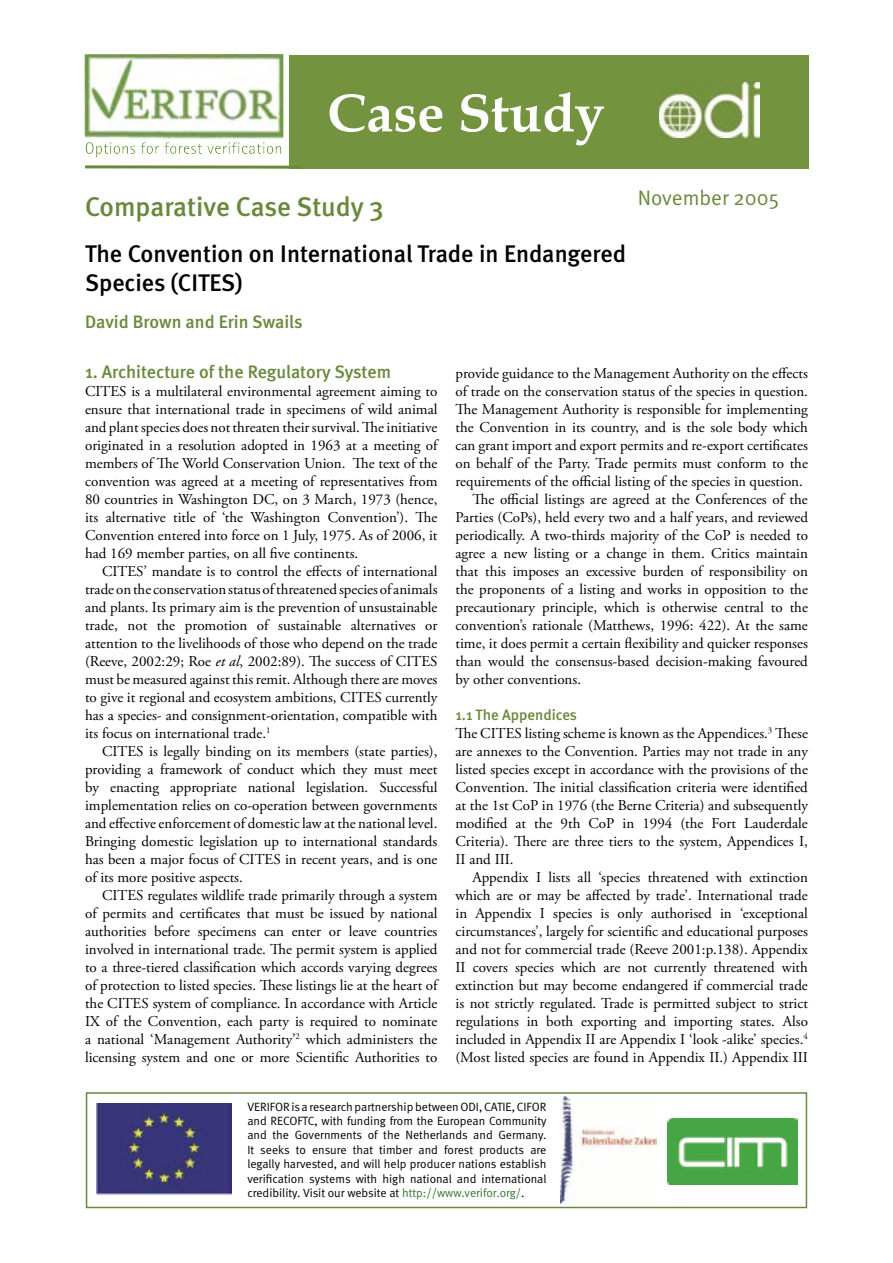
<style>
.page{position:relative;width:893px;height:1263px;background:#fff}
.page>*{position:absolute;margin:0;border:0;box-sizing:border-box;transform-origin:0 0}
.t1{font:700 54px "Book Antiqua";color:#fff}
.t2{font:500 27px "Meta";color:#68893b}
.t3{font:500 24px/28.8px "Meta";color:#000}
.t4{font:21px "Meta Normal";color:#68893b}
.t5{font:500 18px "Meta";color:#68893b}
.t6{font:15px/18px "Adobe Garamond Pro";color:#000;text-align:justify}
.t7{font:500 15px "Meta";color:#68893b}
.t8{font:12px/14.4px "Meta Normal";color:#000;text-align:justify}
.s1{font-style:italic}
.s2{color:#3a7639}
</style>
<div class="page">
<div style="left:290px;top:55px;width:519px;height:114px;background:#74933e"></div>
<img style="left:85px;top:54px;width:198px;height:103px">
<img style="left:86px;top:142px;width:116px;height:12px">
<img style="left:659px;top:83px;width:101px;height:54px">
<svg style="left:85px;top:165px;width:214px;height:4px"></svg>
<svg style="left:86px;top:1092px;width:721px;height:116px"></svg>
<img style="left:668px;top:1118px;width:129px;height:66px">
<img style="left:560px;top:1096px;width:97px;height:107px">
<img style="left:96px;top:1103px;width:136px;height:92px">
<h1 class="t1" style="left:327px;top:76px;width:279px">Case Study</h1>
<h2 class="t2" style="left:85px;top:191px;width:300px">Comparative Case Study 3</h2>
<h3 class="t3" style="left:85px;top:239px;width:543px">The Convention on International Trade in Endangered<br>Species (CITES)</h3>
<p class="t5" style="left:85px;top:311px;width:219px">David Brown and Erin Swails</p>
<h3 class="t4" style="left:638px;top:186px;width:143px">November 2005</h3>
<p class="t5" style="left:85px;top:361px;width:308px">1. Architecture of the Regulatory System</p>
<p class="t6" style="left:85px;top:383px;width:354px">CITES is a multilateral environmental agreement aiming to ensure that international trade in specimens of wild animal and plant species does not threaten their survival. The initiative originated in a resolution adopted in 1963 at a meeting of members of The World Conservation Union. The text of the convention was agreed at a meeting of representatives from 80 countries in Washington DC, on 3 March, 1973 (hence, its alternative title of ‘the Washington Convention’). The Convention entered into force on 1 July, 1975. As of 2006, it had 169 member parties, on all five continents.</p>
<p class="t6" style="left:85px;top:563px;width:354px;text-indent:17px">CITES’ mandate is to control the effects of international trade on the conservation status of threatened species of animals and plants. Its primary aim is the prevention of unsustainable trade, not the promotion of sustainable alternatives or attention to the livelihoods of those who depend on the trade (Reeve, 2002:29; Roe <span class="s1">et al</span>, 2002:89). The success of CITES must be measured against this remit. Although there are moves to give it regional and ecosystem ambitions, CITES currently has a species- and consignment-orientation, compatible with its focus on international trade.<sup>1</sup></p>
<p class="t6" style="left:85px;top:743px;width:354px;text-indent:17px">CITES is legally binding on its members (state parties), providing a framework of conduct which they must meet by enacting appropriate national legislation. Successful implementation relies on co-operation between governments and effective enforcement of domestic law at the national level.<br>Bringing domestic legislation up to international standards has been a major focus of CITES in recent years, and is one of its more positive aspects.</p>
<p class="t6" style="left:85px;top:887px;width:354px;text-indent:17px">CITES regulates wildlife trade primarily through a system of permits and certificates that must be issued by national authorities before specimens can enter or leave countries involved in international trade. The permit system is applied to a three-tiered classification which accords varying degrees of protection to listed species. These listings lie at the heart of the CITES system of compliance. In accordance with Article IX of the Convention, each party is required to nominate a national ‘Management Authority’<sup>2</sup> which administers the licensing system and one or more Scientific Authorities to</p>
<p class="t6" style="left:455px;top:365px;width:354px">provide guidance to the Management Authority on the effects</p>
<p class="t6" style="left:455px;top:383px;width:354px">of trade on the conservation status of the species in question.</p>
<p class="t6" style="left:455px;top:401px;width:354px">The Management Authority is responsible for implementing</p>
<p class="t6" style="left:455px;top:419px;width:354px">the Convention in its country, and is the sole body which</p>
<p class="t6" style="left:455px;top:437px;width:354px">can grant import and export permits and re-export certificates</p>
<p class="t6" style="left:455px;top:455px;width:354px">on behalf of the Party. Trade permits must conform to the</p>
<p class="t6" style="left:455px;top:473px;width:349px">requirements of the official listing of the species in question.</p>
<p class="t6" style="left:472px;top:491px;width:337px">The official listings are agreed at the Conferences of the</p>
<p class="t6" style="left:455px;top:509px;width:354px">Parties (CoPs), held every two and a half years, and reviewed</p>
<p class="t6" style="left:455px;top:527px;width:354px">periodically. A two-thirds majority of the CoP is needed to</p>
<p class="t6" style="left:455px;top:545px;width:354px">agree a new listing or a change in them. Critics maintain</p>
<p class="t6" style="left:455px;top:563px;width:354px">that this imposes an excessive burden of responsibility on</p>
<p class="t6" style="left:455px;top:581px;width:354px">the proponents of a listing and works in opposition to the</p>
<p class="t6" style="left:455px;top:599px;width:354px">precautionary principle, which is otherwise central to the</p>
<p class="t6" style="left:455px;top:617px;width:354px">convention’s rationale (Matthews, 1996: 422). At the same</p>
<p class="t6" style="left:455px;top:635px;width:354px">time, it does permit a certain flexibility and quicker responses</p>
<p class="t6" style="left:455px;top:653px;width:354px">than would the consensus-based decision-making favoured</p>
<p class="t6" style="left:455px;top:671px;width:127px">by other conventions.</p>
<p class="t7" style="left:455px;top:706px;width:123px">1.1 The Appendices</p>
<p class="t6" style="left:455px;top:725px;width:354px">The CITES listing scheme is known as the Appendices.<sup>3</sup> These are annexes to the Convention. Parties may not trade in any listed species except in accordance with the provisions of the Convention. The initial classification criteria were identified at the 1st CoP in 1976 (the Berne Criteria) and subsequently modified at the 9th CoP in 1994 (the Fort Lauderdale Criteria). There are three tiers to the system, Appendices I, II and III.</p>
<p class="t6" style="left:455px;top:869px;width:354px;text-indent:17px">Appendix I lists all ‘species threatened with extinction which are or may be affected by trade’. International trade in Appendix I species is only authorised in ‘exceptional circumstances’, largely for scientific and educational purposes and not for commercial trade (Reeve 2001:p.138). Appendix II covers species which are not currently threatened with extinction but may become endangered if commercial trade is not strictly regulated. Trade is permitted subject to strict regulations in both exporting and importing states. Also included in Appendix II are Appendix I ‘look -alike’ species.<sup>4 </sup>(Most listed species are found in Appendix II.) Appendix III</p>
<p class="t8" style="left:247px;top:1099px;width:301px">VERIFOR is a research partnership between ODI, CATIE, CIFOR and RECOFTC, with funding from the European Community and the Governments of the Netherlands and Germany.<br>It seeks to ensure that timber and forest products are legally harvested, and will help producer nations establish verification systems with high national and international credibility. Visit our website at <span class="s2">http://www.verifor.org/</span>.</p>
</div>
